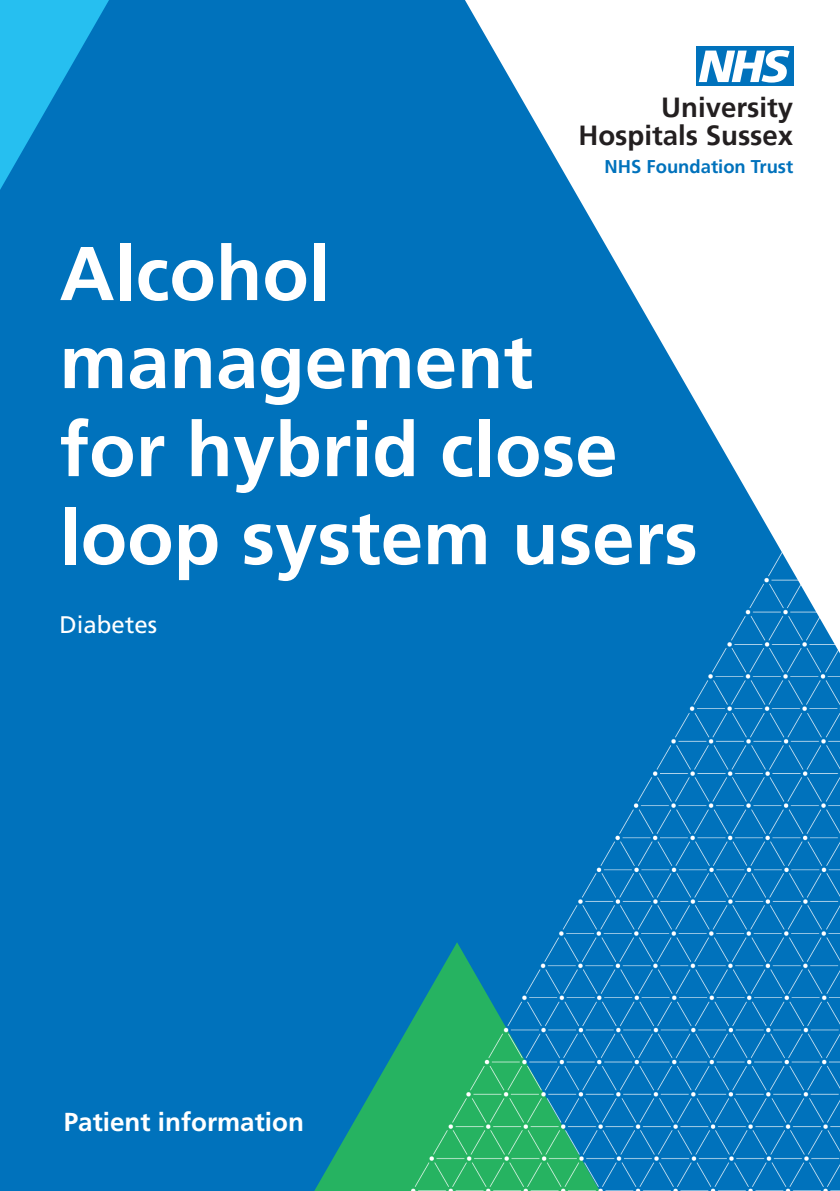
<style>
.page{position:relative;width:840px;height:1191px;background:#fff}
.page>*{position:absolute;margin:0;border:0;box-sizing:border-box;transform-origin:0 0}
.Leaflet_title{font:700 76px/88px "Frutiger LT Std";color:#fff}
.t1{font:700 27.6px/28px "Frutiger";color:#231f20;text-align:right}
.t2{font:700 26px "Frutiger LT Std";color:#fff}
.t3{font:24px "Frutiger";color:#fff}
.t4{font:700 18.4px "Frutiger";color:#0072bc}
</style>
<div class="page">
<div style="left:0;top:0;width:839px;height:1191px;background:#0072bc"></div>
<svg style="left:314px;top:1023px;width:97px;height:168px"></svg>
<svg style="left:0;top:0;width:109px;height:190px"></svg>
<svg style="left:465px;top:0;width:374px;height:450px;fill:#fff"></svg>
<div style="left:695px;top:47px;width:97px;height:39px;background:#0072bc"></div>
<svg style="left:698px;top:50px;width:91px;height:33px"></svg>
<img style="left:411px;top:450px;width:428px;height:741px">
<p class="t1" style="left:578px;top:93px;width:216px">University<br>Hospitals Sussex</p>
<p class="t4" style="left:604px;top:156px;width:190px">NHS Foundation Trust</p>
<p class="Leaflet_title" style="left:60px;top:230px;width:272px">Alcohol</p>
<p class="Leaflet_title" style="left:60px;top:318px;width:475px">management</p>
<p class="Leaflet_title" style="left:60px;top:406px;width:639px">for hybrid close loop system users</p>
<p class="t3" style="left:60px;top:611px;width:99px">Diabetes</p>
<p class="t2" style="left:64px;top:1107px;width:241px">Patient information</p>
</div>
